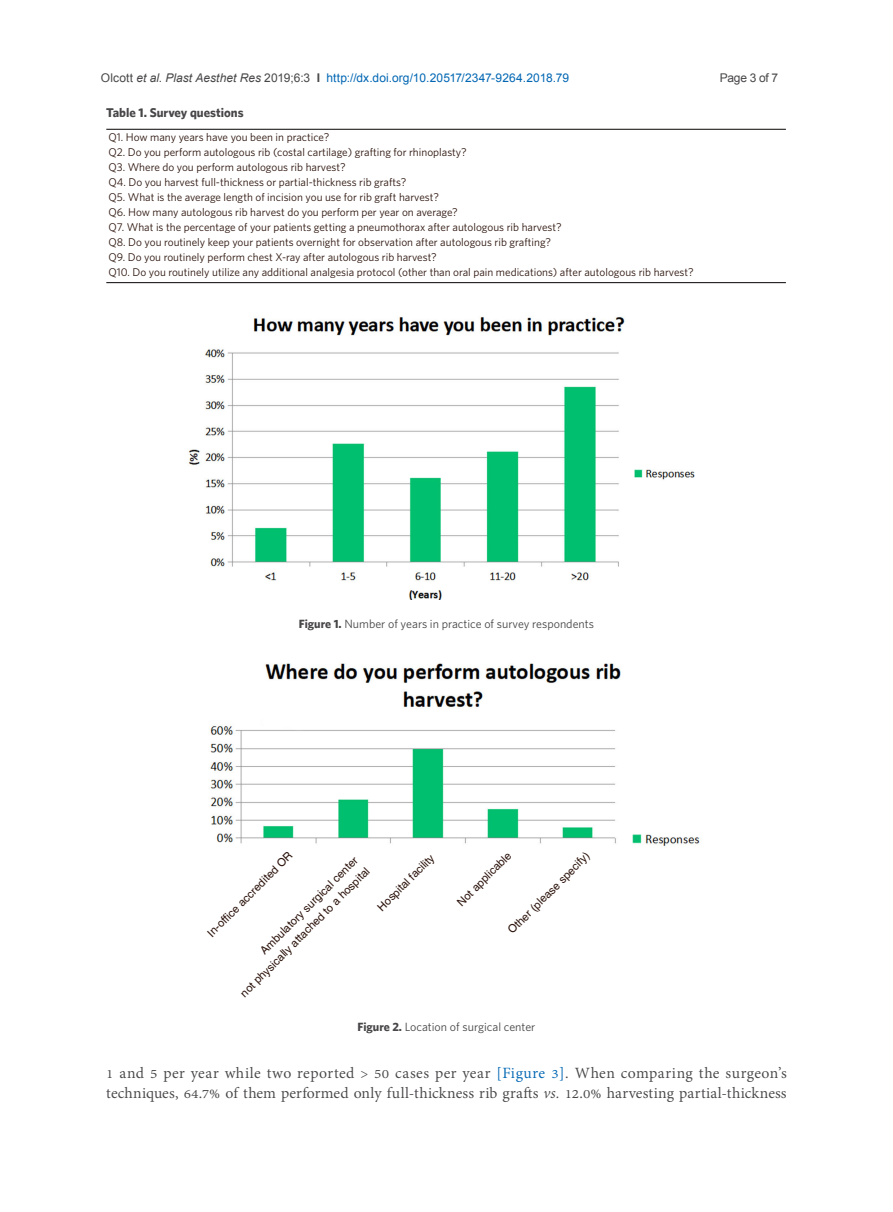
<style>
.page{position:relative;width:893px;height:1212px;background:#fff}
.page>*{position:absolute;margin:0;border:0;box-sizing:border-box;transform-origin:0 0}
.t1{font:19.2px/20.2px "Adobe Thai";letter-spacing:.02em;color:#484648}
.t2{font:700 12.75px "Whitney";color:#484648}
.t3{font:12px "Whitney";color:#484648}
.t4{font:12px "Arial";letter-spacing:.01em;color:#0166b3}
.t5{font:12px "Arial";letter-spacing:-.025em;color:#484648}
.t6{font:11.25px/15px "Whitney";color:#2d150d}
.t7{font:11.25px "Helvetica";color:#2d150d}
.s1{color:#484648}
.s2{font-style:italic;color:#484648}
.s3{font-weight:700;color:#484648}
.s4{font-weight:700}
.s5{color:#0166b3}
.s6{font-style:italic}
</style>
<div class="page">
<hr style="left:106px;top:129px;width:680px;height:1px;background:#231f20">
<hr style="left:106px;top:282px;width:680px;height:1px;background:#231f20">
<img style="left:188px;top:316px;width:507px;height:284px">
<img style="left:210px;top:663px;width:490px;height:183px">
<p class="t4" style="left:101px;top:69px;width:470px"><span class="s1">Olcott</span> <span class="s2">et al</span><span class="s1">.</span> <span class="s2">Plast Aesthet Res</span> <span class="s1">2019;6:3</span> <span class="s3">I</span> http://dx.doi.org/10.20517/2347-9264.2018.79</p>
<p class="t5" style="left:720px;top:69px;width:60px">Page 3 of 7</p>
<p class="t2" style="left:106px;top:105px;width:139px">Table 1. Survey questions</p>
<p class="t6" style="left:108px;top:129px;width:587px">Q1. How many years have you been in practice?<br>Q2. Do you perform autologous rib (costal cartilage) grafting for rhinoplasty?<br>Q3. Where do you perform autologous rib harvest?<br>Q4. Do you harvest full-thickness or partial-thickness rib grafts?<br>Q5. What is the average length of incision you use for rib graft harvest?<br>Q6. How many autologous rib harvest do you perform per year on average?<br>Q7. What is the percentage of your patients getting a pneumothorax after autologous rib harvest?<br>Q8. Do you routinely keep your patients overnight for observation after autologous rib grafting?<br>Q9. Do you routinely perform chest X-ray after autologous rib harvest?<br>Q10. Do you routinely utilize any additional analgesia protocol (other than oral pain medications) after autologous rib harvest?</p>
<p class="t3" style="left:299px;top:616px;width:297px"><span class="s4">Figure 1.</span> Number of years in practice of survey respondents</p>
<p class="t7" style="left:205px;top:930px;width:117px;rotate:-45deg">In-offi ce accredited OR</p>
<p class="t7" style="left:505px;top:927px;width:112px;rotate:-45deg">Other (please specify)</p>
<p class="t7" style="left:257px;top:948px;width:135px;rotate:-45deg">Ambulatory surgical center</p>
<p class="t7" style="left:375px;top:904px;width:77px;rotate:-45deg">Hospital facility</p>
<p class="t7" style="left:454px;top:899px;width:73px;rotate:-45deg">Not applicable</p>
<p class="t7" style="left:238px;top:990px;width:179px;rotate:-45deg">not physically attached to a hospital</p>
<p class="t3" style="left:358px;top:1019px;width:179px"><span class="s4">Figure 2.</span> Location of surgical center</p>
<h1 class="t1" style="left:106px;top:1061px;width:682px">1 and 5 per year while two reported &gt; 50 cases per year <span class="s5">[Figure 3]</span>. When comparing the surgeon’s techniques, 64.7% of them performed only full-thickness rib grafts <span class="s6">vs.</span> 12.0% harvesting partial-thickness</h1>
</div>
